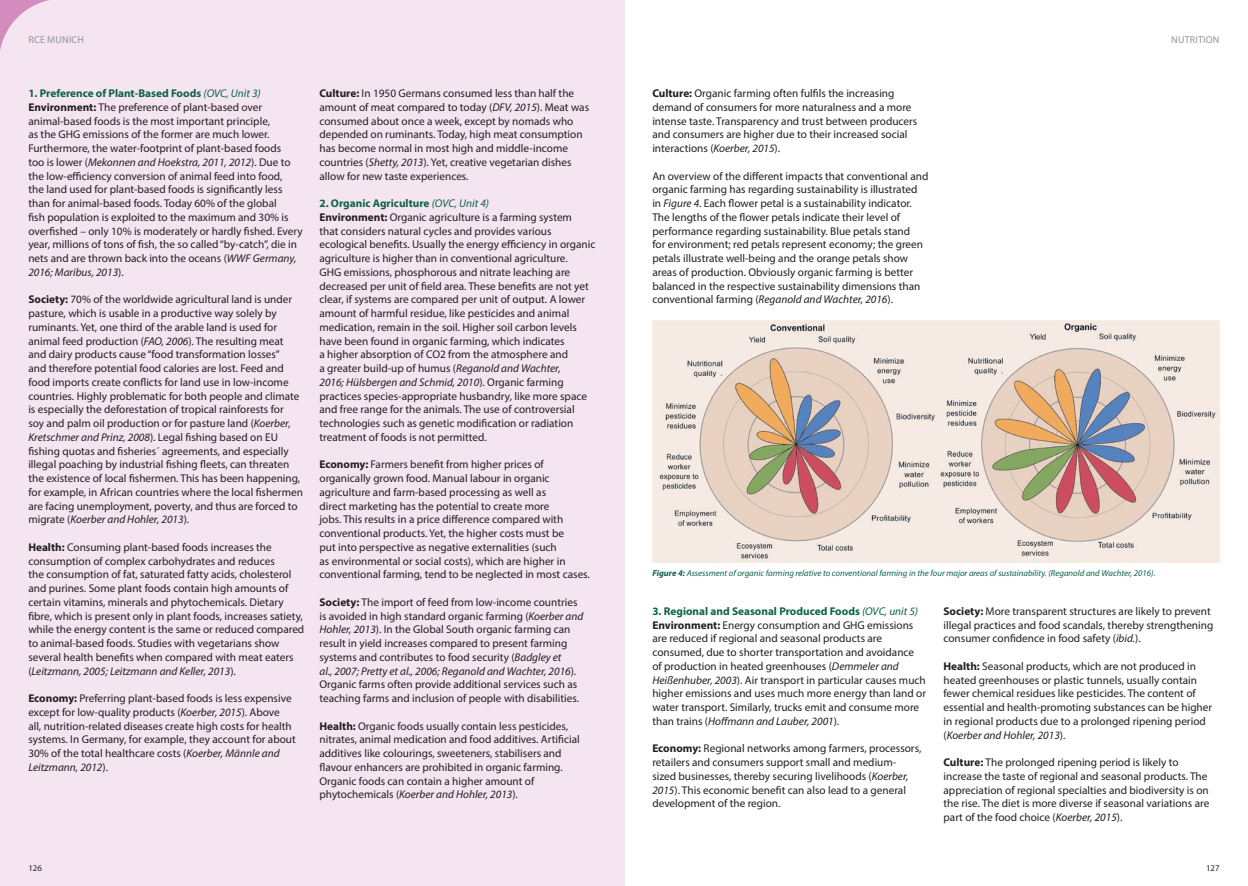
<style>
.page{position:relative;width:1248px;height:886px;background:#fff}
.page>*{position:absolute;margin:0;border:0;box-sizing:border-box;transform-origin:0 0}
.t1{font:11.25px/13.8px "Myriad Pro";color:#231f20}
.t2{font:700 11.25px "Myriad Pro";color:#0c6346}
.t3{font:10px "Myriad Pro";letter-spacing:.02em;color:#939598}
.t4{font:italic 8.75px "Myriad Pro";color:#0c6346}
.t5{font:8.75px "Myriad Pro";color:#231f20}
.s1{font-weight:400;font-style:italic}
.s2{font-weight:700}
.s3{font-style:italic}
</style>
<div class="page">
<div style="left:0;top:0;width:624px;height:886px;background:#f5e5f0"></div>
<svg style="left:0;top:0;width:50px;height:50px"></svg>
<img style="left:652px;top:320px;width:567px;height:243px">
<p class="t3" style="left:28px;top:33px;width:57px">RCE MUNICH</p>
<p class="t3" style="left:1171px;top:33px;width:50px">NUTRITION</p>
<p class="t2" style="left:28px;top:86px;width:234px">1. Preference of Plant-Based Foods <span class="s1">(OVC, Unit 3)</span></p>
<p class="t1" style="left:28px;top:100px;width:276px"><span class="s2">Environment:</span> The preference of plant-based over animal-based foods is the most important principle,<br>as the GHG emissions of the former are much lower.<br>Furthermore, the water-footprint of plant-based foods<br>too is lower (<span class="s3">Mekonnen and Hoekstra, 2011, 2012</span>). Due to the low-efficiency conversion of animal feed into food,<br>the land used for plant-based foods is significantly less than for animal-based foods. Today 60% of the global<br>fish population is exploited to the maximum and 30% is overfished – only 10% is moderately or hardly fished. Every year, millions of tons of fish, the so called “by-catch”, die in nets and are thrown back into the oceans (<span class="s3">WWF Germany, 2016; Maribus, 2013</span>).</p>
<p class="t1" style="left:28px;top:292px;width:276px"><span class="s2">Society:</span> 70% of the worldwide agricultural land is under pasture, which is usable in a productive way solely by ruminants. Yet, one third of the arable land is used for animal feed production (<span class="s3">FAO, 2006</span>). The resulting meat and dairy products cause “food transformation losses”<br>and therefore potential food calories are lost. Feed and food imports create conflicts for land use in low-income countries. Highly problematic for both people and climate is especially the deforestation of tropical rainforests for<br>soy and palm oil production or for pasture land (<span class="s3">Koerber, Kretschmer and Prinz, 2008</span>). Legal fishing based on EU fishing quotas and fisheries´ agreements, and especially illegal poaching by industrial fishing fleets, can threaten the existence of local fishermen. This has been happening, for example, in African countries where the local fishermen are facing unemployment, poverty, and thus are forced to migrate (<span class="s3">Koerber and Hohler, 2013</span>).</p>
<p class="t1" style="left:28px;top:540px;width:277px"><span class="s2">Health:</span> Consuming plant-based foods increases the consumption of complex carbohydrates and reduces<br>the consumption of fat, saturated fatty acids, cholesterol and purines. Some plant foods contain high amounts of certain vitamins, minerals and phytochemicals. Dietary fibre, which is present only in plant foods, increases satiety, while the energy content is the same or reduced compared to animal-based foods. Studies with vegetarians show several health benefits when compared with meat eaters (<span class="s3">Leitzmann, 2005; Leitzmann and Keller, 2013</span>).</p>
<p class="t1" style="left:28px;top:691px;width:269px"><span class="s2">Economy:</span> Preferring plant-based foods is less expensive except for low-quality products (<span class="s3">Koerber, 2015</span>). Above<br>all, nutrition-related diseases create high costs for health systems. In Germany, for example, they account for about 30% of the total healthcare costs (<span class="s3">Koerber, Männle and Leitzmann, 2012</span>).</p>
<p class="t1" style="left:319px;top:86px;width:271px"><span class="s2">Culture:</span> In 1950 Germans consumed less than half the amount of meat compared to today (<span class="s3">DFV, 2015</span>). Meat was consumed about once a week, except by nomads who depended on ruminants. Today, high meat consumption has become normal in most high and middle-income countries (<span class="s3">Shetty, 2013</span>). Yet, creative vegetarian dishes allow for new taste experiences.</p>
<p class="t2" style="left:319px;top:196px;width:171px">2. Organic Agriculture <span class="s1">(OVC, Unit 4)</span></p>
<p class="t1" style="left:319px;top:210px;width:277px"><span class="s2">Environment:</span> Organic agriculture is a farming system<br>that considers natural cycles and provides various ecological benefits. Usually the energy efficiency in organic agriculture is higher than in conventional agriculture.<br>GHG emissions, phosphorous and nitrate leaching are decreased per unit of field area. These benefits are not yet clear, if systems are compared per unit of output. A lower amount of harmful residue, like pesticides and animal medication, remain in the soil. Higher soil carbon levels have been found in organic farming, which indicates<br>a higher absorption of CO2 from the atmosphere and<br>a greater build-up of humus (<span class="s3">Reganold and Wachter,<br>2016; Hülsbergen and Schmid, 2010</span>). Organic farming practices species-appropriate husbandry, like more space and free range for the animals. The use of controversial technologies such as genetic modification or radiation treatment of foods is not permitted.</p>
<p class="t1" style="left:319px;top:457px;width:272px"><span class="s2">Economy:</span> Farmers benefit from higher prices of organically grown food. Manual labour in organic agriculture and farm-based processing as well as<br>direct marketing has the potential to create more<br>jobs. This results in a price difference compared with conventional products. Yet, the higher costs must be<br>put into perspective as negative externalities (such<br>as environmental or social costs), which are higher in conventional farming, tend to be neglected in most cases.</p>
<p class="t1" style="left:319px;top:595px;width:265px"><span class="s2">Society:</span> The import of feed from low-income countries is avoided in high standard organic farming (<span class="s3">Koerber and Hohler, 2013</span>). In the Global South organic farming can result in yield increases compared to present farming systems and contributes to food security (<span class="s3">Badgley et<br>al., 2007; Pretty et al., 2006; Reganold and Wachter, 2016</span>).<br>Organic farms often provide additional services such as teaching farms and inclusion of people with disabilities.</p>
<p class="t1" style="left:319px;top:719px;width:262px"><span class="s2">Health:</span> Organic foods usually contain less pesticides, nitrates, animal medication and food additives. Artificial additives like colourings, sweeteners, stabilisers and flavour enhancers are prohibited in organic farming.<br>Organic foods can contain a higher amount of phytochemicals (<span class="s3">Koerber and Hohler, 2013</span>).</p>
<p class="t1" style="left:652px;top:86px;width:266px"><span class="s2">Culture:</span> Organic farming often fulfils the increasing demand of consumers for more naturalness and a more intense taste. Transparency and trust between producers and consumers are higher due to their increased social interactions (<span class="s3">Koerber, 2015</span>).</p>
<p class="t1" style="left:652px;top:169px;width:277px">An overview of the different impacts that conventional and organic farming has regarding sustainability is illustrated in <span class="s3">Figure 4</span>. Each flower petal is a sustainability indicator.<br>The lengths of the flower petals indicate their level of performance regarding sustainability. Blue petals stand<br>for environment; red petals represent economy; the green petals illustrate well-being and the orange petals show areas of production. Obviously organic farming is better balanced in the respective sustainability dimensions than conventional farming (<span class="s3">Reganold and Wachter, 2016</span>).</p>
<p class="t4" style="left:652px;top:567px;width:504px"><span class="s2">Figure 4:</span> Assessment of organic farming relative to conventional farming in the four major areas of sustainability. (Reganold and Wachter, 2016).</p>
<p class="t1" style="left:943px;top:604px;width:271px"><span class="s2">Society:</span> More transparent structures are likely to prevent illegal practices and food scandals, thereby strengthening consumer confidence in food safety (<span class="s3">ibid.</span>).</p>
<p class="t1" style="left:943px;top:659px;width:270px"><span class="s2">Health:</span> Seasonal products, which are not produced in heated greenhouses or plastic tunnels, usually contain fewer chemical residues like pesticides. The content of essential and health-promoting substances can be higher in regional products due to a prolonged ripening period (<span class="s3">Koerber and Hohler, 2013</span>).</p>
<p class="t1" style="left:943px;top:755px;width:267px"><span class="s2">Culture:</span> The prolonged ripening period is likely to increase the taste of regional and seasonal products. The appreciation of regional specialties and biodiversity is on the rise. The diet is more diverse if seasonal variations are part of the food choice (<span class="s3">Koerber, 2015</span>).</p>
<p class="t2" style="left:652px;top:604px;width:267px">3. Regional and Seasonal Produced Foods <span class="s1">(OVC, unit 5)</span></p>
<p class="t1" style="left:652px;top:618px;width:275px"><span class="s2">Environment:</span> Energy consumption and GHG emissions are reduced if regional and seasonal products are consumed, due to shorter transportation and avoidance of production in heated greenhouses (<span class="s3">Demmeler and Heißenhuber, 2003</span>). Air transport in particular causes much higher emissions and uses much more energy than land or water transport. Similarly, trucks emit and consume more than trains (<span class="s3">Hoffmann and Lauber, 2001</span>).</p>
<p class="t1" style="left:652px;top:741px;width:270px"><span class="s2">Economy:</span> Regional networks among farmers, processors, retailers and consumers support small and medium&shy;sized businesses, thereby securing livelihoods (<span class="s3">Koerber, 2015</span>). This economic benefit can also lead to a general development of the region.</p>
<p class="t5" style="left:28px;top:863px;width:15px">126</p>
<p class="t5" style="left:1205px;top:863px;width:15px">127</p>
</div>
